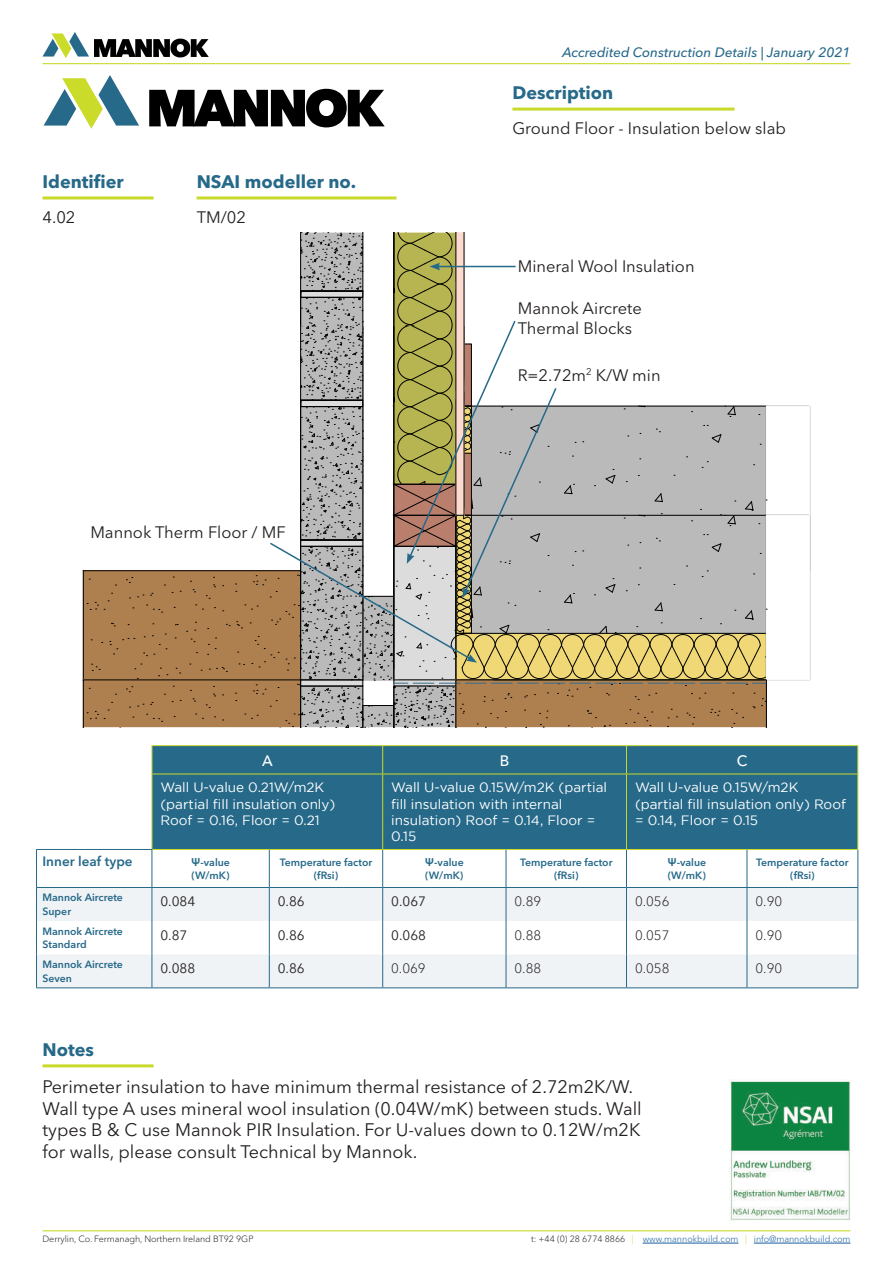
<style>
.page{position:relative;width:893px;height:1263px;background:#fff}
.page>*{position:absolute;margin:0;border:0;box-sizing:border-box;transform-origin:0 0}
.t1{font:18px/21.6px "Avenir Next LT Pro";color:#231f20}
.t2{font:700 18px "Avenir Next LT Pro";color:#266989}
.t3{font:16.5px/19.8px "Avenir Next LT Pro";color:#231f20}
.t4{font:500 15px "Avenir Next LT Pro";color:#fff}
.t5{font:13.5px/16.2px "Gotham";color:#fff}
.t6{font:300 13.5px "Avenir Next LT Pro";color:#231f20}
.t7{font:italic 500 13.5px "Avenir Next LT Pro";color:#266989}
.t8{font:13.5px "Avenir Next LT Pro";color:#231f20}
.t9{font:600 13.5px "Avenir Next LT Pro";color:#266989}
.t10{font:600 10.5px/12.6px "Avenir Next LT Pro";color:#266989}
.t11{font:300 9px "Avenir Next LT Pro";color:#175d9e}
.t12{font:300 9px "Avenir Next LT Pro";letter-spacing:-.005em;color:#231f20}
.s1{font-family:"Microsoft Ya Hei";font-weight:700}
.s2{color:#231f20}
.s3{color:#c9da2b}
</style>
<div class="page">
<hr style="left:43px;top:63px;width:807px;height:1px;background:#c9da2b">
<hr style="left:43px;top:1230px;width:807px;height:1px;background:#c9da2b">
<hr style="left:643px;top:1243px;width:95px;height:1px;background:#175d9e">
<hr style="left:754px;top:1243px;width:96px;height:1px;background:#175d9e">
<svg style="left:43px;top:32px;width:166px;height:26px"></svg>
<svg style="left:44px;top:75px;width:95px;height:54px"></svg>
<svg style="left:149px;top:89px;width:236px;height:38px"></svg>
<hr style="left:512px;top:108px;width:222px;height:3px;background:#c9da2b">
<hr style="left:197px;top:196px;width:199px;height:3px;background:#c9da2b">
<hr style="left:43px;top:196px;width:111px;height:3px;background:#c9da2b">
<hr style="left:43px;top:1064px;width:111px;height:3px;background:#c9da2b">
<img style="left:729px;top:1079px;width:121px;height:141px">
<div style="left:153px;top:746px;width:704px;height:103px;background:#266989"></div>
<svg style="left:37px;top:888px;width:820px;height:99px;fill:#f0f3f6"></svg>
<hr style="left:152px;top:745px;width:117px;height:1px;background:#c9da2b">
<svg style="left:152px;top:746px;width:1px;height:28px"></svg>
<hr style="left:269px;top:745px;width:114px;height:1px;background:#c9da2b">
<hr style="left:383px;top:745px;width:123px;height:1px;background:#c9da2b">
<hr style="left:506px;top:745px;width:120px;height:1px;background:#c9da2b">
<hr style="left:626px;top:745px;width:121px;height:1px;background:#c9da2b">
<hr style="left:747px;top:745px;width:111px;height:1px;background:#c9da2b">
<hr style="left:152px;top:849px;width:117px;height:1px;background:#c9da2b">
<hr style="left:269px;top:849px;width:114px;height:1px;background:#c9da2b">
<hr style="left:383px;top:849px;width:123px;height:1px;background:#c9da2b">
<hr style="left:506px;top:849px;width:120px;height:1px;background:#c9da2b">
<hr style="left:626px;top:849px;width:121px;height:1px;background:#c9da2b">
<hr style="left:747px;top:849px;width:111px;height:1px;background:#c9da2b">
<hr style="left:152px;top:774px;width:117px;height:1px;background:#c9da2b">
<hr style="left:269px;top:774px;width:114px;height:1px;background:#c9da2b">
<hr style="left:383px;top:774px;width:123px;height:1px;background:#c9da2b">
<hr style="left:506px;top:774px;width:120px;height:1px;background:#c9da2b">
<hr style="left:626px;top:774px;width:121px;height:1px;background:#c9da2b">
<hr style="left:747px;top:774px;width:111px;height:1px;background:#c9da2b">
<svg style="left:382px;top:746px;width:1px;height:28px"></svg>
<svg style="left:626px;top:746px;width:1px;height:28px"></svg>
<svg style="left:857px;top:746px;width:1px;height:28px"></svg>
<hr style="left:152px;top:774px;width:1px;height:75px;background:#c9da2b">
<hr style="left:382px;top:774px;width:1px;height:75px;background:#c9da2b">
<hr style="left:626px;top:774px;width:1px;height:75px;background:#c9da2b">
<hr style="left:857px;top:774px;width:1px;height:75px;background:#c9da2b">
<hr style="left:36px;top:850px;width:1px;height:37px;background:#266989">
<hr style="left:36px;top:888px;width:1px;height:33px;background:#266989">
<hr style="left:36px;top:921px;width:1px;height:33px;background:#266989">
<hr style="left:36px;top:954px;width:1px;height:33px;background:#266989">
<hr style="left:36px;top:987px;width:116px;height:1px;background:#266989">
<hr style="left:152px;top:987px;width:117px;height:1px;background:#266989">
<hr style="left:269px;top:987px;width:114px;height:1px;background:#266989">
<hr style="left:383px;top:987px;width:123px;height:1px;background:#266989">
<hr style="left:506px;top:987px;width:120px;height:1px;background:#266989">
<hr style="left:626px;top:987px;width:121px;height:1px;background:#266989">
<hr style="left:747px;top:987px;width:111px;height:1px;background:#266989">
<hr style="left:152px;top:850px;width:1px;height:37px;background:#266989">
<hr style="left:269px;top:850px;width:1px;height:37px;background:#266989">
<hr style="left:382px;top:850px;width:1px;height:37px;background:#266989">
<hr style="left:506px;top:850px;width:1px;height:37px;background:#266989">
<hr style="left:626px;top:850px;width:1px;height:37px;background:#266989">
<hr style="left:747px;top:850px;width:1px;height:37px;background:#266989">
<hr style="left:857px;top:850px;width:1px;height:37px;background:#266989">
<hr style="left:36px;top:887px;width:116px;height:1px;background:#266989">
<hr style="left:152px;top:887px;width:117px;height:1px;background:#266989">
<hr style="left:152px;top:888px;width:1px;height:33px;background:#266989">
<hr style="left:269px;top:887px;width:114px;height:1px;background:#266989">
<hr style="left:269px;top:888px;width:1px;height:33px;background:#266989">
<hr style="left:383px;top:887px;width:123px;height:1px;background:#266989">
<hr style="left:382px;top:888px;width:1px;height:33px;background:#266989">
<hr style="left:506px;top:887px;width:120px;height:1px;background:#266989">
<hr style="left:506px;top:888px;width:1px;height:33px;background:#266989">
<hr style="left:626px;top:887px;width:121px;height:1px;background:#266989">
<hr style="left:626px;top:888px;width:1px;height:33px;background:#266989">
<hr style="left:747px;top:887px;width:111px;height:1px;background:#266989">
<hr style="left:747px;top:888px;width:1px;height:33px;background:#266989">
<hr style="left:857px;top:888px;width:1px;height:33px;background:#266989">
<hr style="left:152px;top:921px;width:1px;height:33px;background:#266989">
<hr style="left:269px;top:921px;width:1px;height:33px;background:#266989">
<hr style="left:382px;top:921px;width:1px;height:33px;background:#266989">
<hr style="left:506px;top:921px;width:1px;height:33px;background:#266989">
<hr style="left:626px;top:921px;width:1px;height:33px;background:#266989">
<hr style="left:747px;top:921px;width:1px;height:33px;background:#266989">
<hr style="left:857px;top:921px;width:1px;height:33px;background:#266989">
<hr style="left:152px;top:954px;width:1px;height:33px;background:#266989">
<hr style="left:269px;top:954px;width:1px;height:33px;background:#266989">
<hr style="left:382px;top:954px;width:1px;height:33px;background:#266989">
<hr style="left:506px;top:954px;width:1px;height:33px;background:#266989">
<hr style="left:626px;top:954px;width:1px;height:33px;background:#266989">
<hr style="left:747px;top:954px;width:1px;height:33px;background:#266989">
<hr style="left:857px;top:954px;width:1px;height:33px;background:#266989">
<hr style="left:36px;top:849px;width:116px;height:1px;background:#266989">
<svg style="left:83px;top:233px;width:727px;height:495px"></svg>
<p class="t7" style="left:562px;top:44px;width:290px">Accredited Construction Details | January 2021</p>
<p class="t2" style="left:512px;top:81px;width:102px">Description</p>
<p class="t2" style="left:43px;top:170px;width:83px">Identifier</p>
<p class="t2" style="left:197px;top:170px;width:161px">NSAI modeller no.</p>
<p class="t3" style="left:43px;top:207px;width:34px">4.02</p>
<p class="t3" style="left:197px;top:207px;width:51px">TM/02</p>
<p class="t3" style="left:90px;top:523px;width:197px">Mannok Therm Floor / MF</p>
<p class="t3" style="left:512px;top:118px;width:275px">Ground Floor - Insulation below slab</p>
<p class="t3" style="left:518px;top:256px;width:178px">Mineral Wool Insulation</p>
<p class="t3" style="left:518px;top:298px;width:126px">Mannok Aircrete<br>Thermal Blocks</p>
<p class="t3" style="left:518px;top:365px;width:144px">R=2.72m<sup>2</sup> K/W min</p>
<p class="t4" style="left:262px;top:751px;width:12px">A</p>
<p class="t4" style="left:500px;top:751px;width:11px">B</p>
<p class="t4" style="left:737px;top:751px;width:12px">C</p>
<p class="t5" style="left:160px;top:779px;width:176px">Wall U-value 0.21W/m2K (partial fill insulation only)<br>Roof = 0.16, Floor = 0.21</p>
<p class="t5" style="left:391px;top:779px;width:217px">Wall U-value 0.15W/m2K (partial fill insulation with internal insulation) Roof = 0.14, Floor =<br>0.15</p>
<p class="t5" style="left:635px;top:779px;width:212px">Wall U-value 0.15W/m2K (partial fill insulation only) Roof = 0.14, Floor = 0.15</p>
<p class="t9" style="left:43px;top:853px;width:92px">Inner leaf type</p>
<p class="t10" style="left:191px;top:856px;width:40px"><span class="s1">Ψ</span>-value (W/mK)</p>
<p class="t10" style="left:280px;top:856px;width:94px;text-align:center">Temperature factor (fRsi)</p>
<p class="t10" style="left:425px;top:856px;width:40px"><span class="s1">Ψ</span>-value (W/mK)</p>
<p class="t10" style="left:520px;top:856px;width:94px;text-align:center">Temperature factor (fRsi)</p>
<p class="t10" style="left:667px;top:856px;width:40px"><span class="s1">Ψ</span>-value (W/mK)</p>
<p class="t10" style="left:756px;top:856px;width:94px;text-align:center">Temperature factor (fRsi)</p>
<p class="t10" style="left:43px;top:891px;width:82px;line-height:13.5px">Mannok Aircrete<br>Super</p>
<p class="t8" style="left:160px;top:893px;width:36px">0.084</p>
<p class="t8" style="left:278px;top:893px;width:28px">0.86</p>
<p class="t8" style="left:391px;top:893px;width:36px">0.067</p>
<p class="t6" style="left:514px;top:893px;width:28px">0.89</p>
<p class="t6" style="left:635px;top:893px;width:36px">0.056</p>
<p class="t6" style="left:755px;top:893px;width:28px">0.90</p>
<p class="t10" style="left:43px;top:924px;width:82px;line-height:13.5px">Mannok Aircrete<br>Standard</p>
<p class="t8" style="left:160px;top:927px;width:28px">0.87</p>
<p class="t8" style="left:278px;top:927px;width:28px">0.86</p>
<p class="t8" style="left:391px;top:927px;width:36px">0.068</p>
<p class="t6" style="left:514px;top:927px;width:28px">0.88</p>
<p class="t6" style="left:635px;top:927px;width:36px">0.057</p>
<p class="t6" style="left:755px;top:927px;width:28px">0.90</p>
<p class="t10" style="left:43px;top:958px;width:82px;line-height:13.5px">Mannok Aircrete<br>Seven</p>
<p class="t8" style="left:160px;top:960px;width:36px">0.088</p>
<p class="t8" style="left:278px;top:960px;width:28px">0.86</p>
<p class="t6" style="left:391px;top:960px;width:36px">0.069</p>
<p class="t6" style="left:514px;top:960px;width:28px">0.88</p>
<p class="t6" style="left:635px;top:960px;width:36px">0.058</p>
<p class="t6" style="left:755px;top:960px;width:28px">0.90</p>
<p class="t2" style="left:43px;top:1038px;width:53px">Notes</p>
<p class="t1" style="left:43px;top:1076px;width:601px">Perimeter insulation to have minimum thermal resistance of 2.72m2K/W.<br>Wall type A uses mineral wool insulation (0.04W/mK) between studs. Wall types B &amp; C use Mannok PIR Insulation. For U-values down to 0.12W/m2K for walls, please consult Technical by Mannok.</p>
<p class="t12" style="left:43px;top:1234px;width:212px">Derrylin, Co. Fermanagh, Northern Ireland BT92 9GP</p>
<p class="t11" style="left:531px;top:1234px;width:321px"><span class="s2">t: +44 (0) 28 6774 8866</span> <span class="s3">|</span> www.mannokbuild.com <span class="s3">|</span> info@mannokbuild.com</p>
</div>
